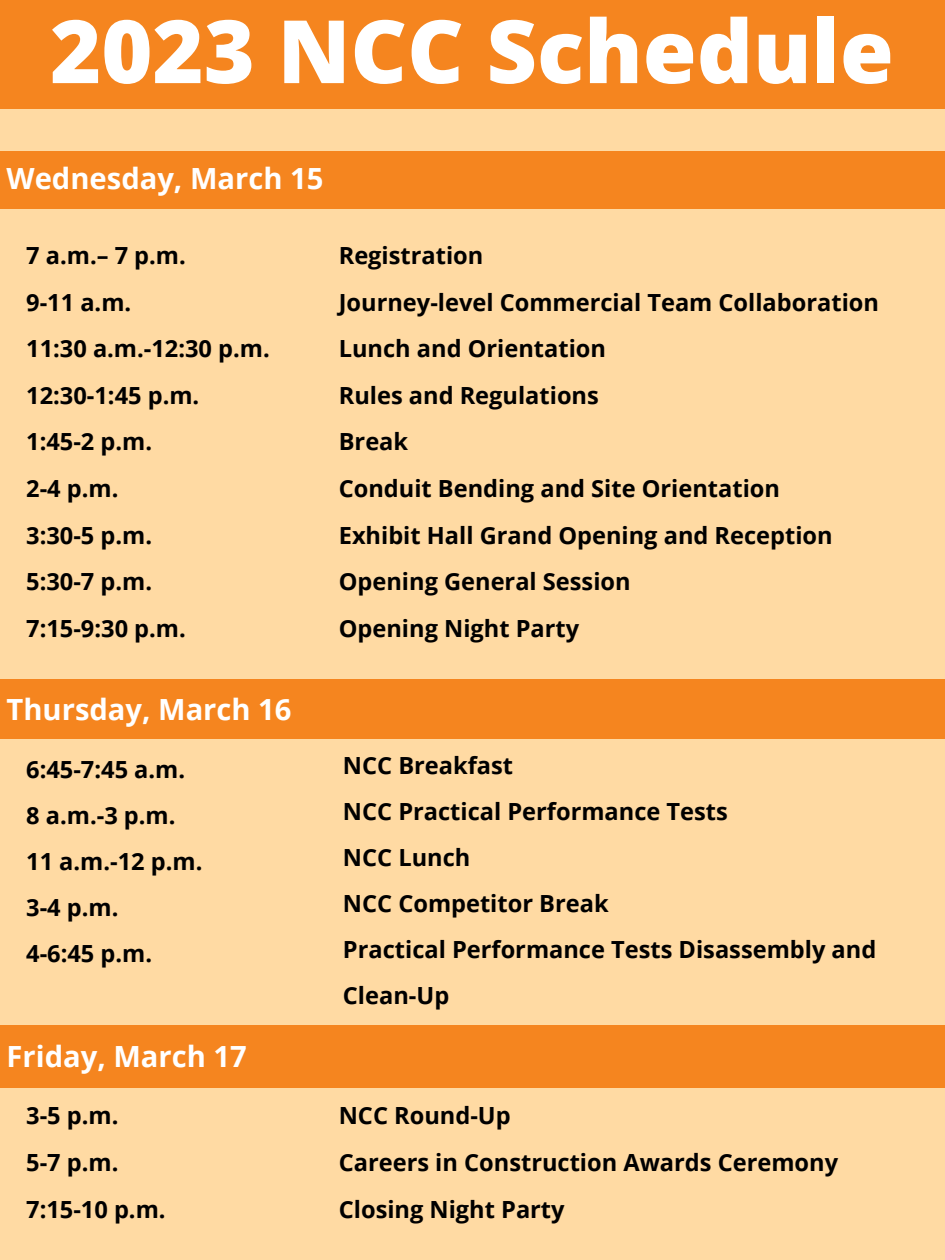
<style>
.page{position:relative;width:945px;height:1260px;background:#fff}
.page>*{position:absolute;margin:0;border:0;box-sizing:border-box;transform-origin:0 0}
.t1{font:800 87.5px "Open Sans";color:#fff}
.t2{font:700 29.14px "Open Sans";color:#fff}
.t3{font:700 23.62px/46.6px "Open Sans";color:#000}
</style>
<div class="page">
<div style="left:0;top:0;width:945px;height:119px;background:#f5851f"></div>
<div style="left:0;top:679px;width:945px;height:62px;background:#f5851f"></div>
<div style="left:0;top:147px;width:945px;height:63px;background:#f5851f"></div>
<div style="left:0;top:740px;width:945px;height:286px;background:#ffdaa3"></div>
<div style="left:0;top:1026px;width:945px;height:62px;background:#f5851f"></div>
<div style="left:0;top:210px;width:945px;height:469px;background:#ffdaa3"></div>
<div style="left:0;top:1088px;width:945px;height:172px;background:#ffdaa3"></div>
<div style="left:0;top:109px;width:945px;height:41px;background:#ffdaa3"></div>
<h1 class="t1" style="left:50px;top:-10px;width:845px">2023 NCC Schedule</h1>
<p class="t2" style="left:7px;top:158px;width:318px">Wednesday, March 15</p>
<p class="t3" style="left:26px;top:232px;width:245px">7 a.m.– 7 p.m.<br>9-11 a.m.<br>11:30 a.m.-12:30 p.m.<br>12:30-1:45 p.m.<br>1:45-2 p.m.<br>2-4 p.m.<br>3:30-5 p.m.<br>5:30-7 p.m.<br>7:15-9:30 p.m.</p>
<p class="t3" style="left:339px;top:232px;width:542px">Registration<br>Journey-level Commercial Team Collaboration<br>Lunch and Orientation<br>Rules and Regulations<br>Break<br>Conduit Bending and Site Orientation<br>Exhibit Hall Grand Opening and Reception<br>Opening General Session<br>Opening Night Party</p>
<p class="t2" style="left:7px;top:689px;width:287px">Thursday, March 16</p>
<p class="t3" style="left:26px;top:746px;width:178px;line-height:45.9px">6:45-7:45 a.m.<br>8 a.m.-3 p.m.<br>11 a.m.-12 p.m.<br>3-4 p.m.<br>4-6:45 p.m.</p>
<p class="t2" style="left:7px;top:1036px;width:242px">Friday, March 17</p>
<p class="t3" style="left:26px;top:1091px;width:141px;line-height:47.2px">3-5 p.m.<br>5-7 p.m.<br>7:15-10 p.m.</p>
<p class="t3" style="left:343px;top:742px;width:535px;line-height:45.9px">NCC Breakfast<br>NCC Practical Performance Tests<br>NCC Lunch<br>NCC Competitor Break<br>Practical Performance Tests Disassembly and<br>Clean-Up</p>
<p class="t3" style="left:339px;top:1091px;width:501px;line-height:47.2px">NCC Round-Up<br>Careers in Construction Awards Ceremony<br>Closing Night Party</p>
</div>
